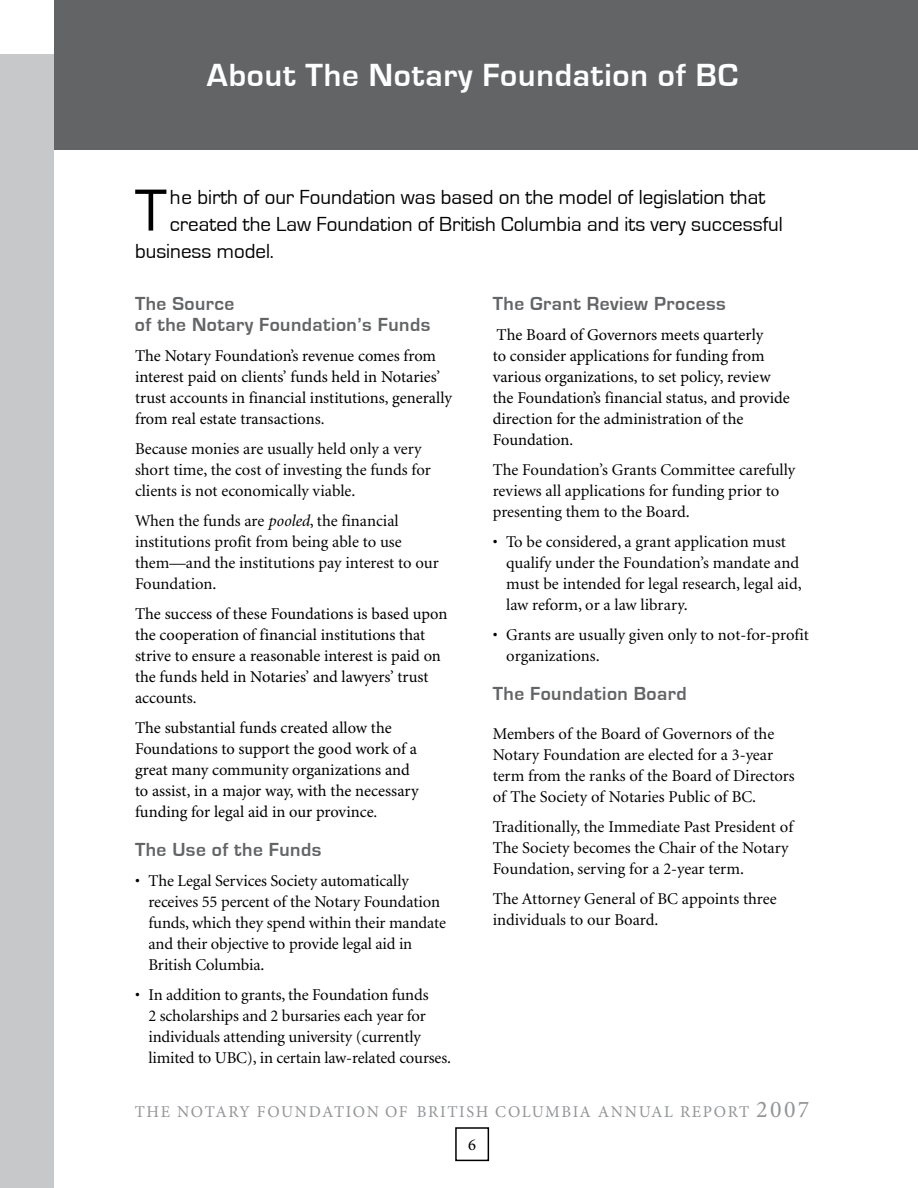
<style>
.page{position:relative;width:918px;height:1188px;background:#fff}
.page>*{position:absolute;margin:0;border:0;box-sizing:border-box;transform-origin:0 0}
.t1{font:61.5px "Eurostile";color:#000}
.t2{font:700 33px "Eurostile";letter-spacing:.025em;color:#fff}
.t3{font:21px "Eurostile";color:#000}
.t4{font:700 19.5px/21px "Eurostile";letter-spacing:.025em;color:#636466}
.t5{font:16.5px/21px "Minion";color:#000}
.t6{font:16.5px/21px "Minion Pro";color:#000}
.t7{font:16.5px "Minion Pro";letter-spacing:.1em;color:#939598}
.s1{font-style:italic}
.s2{font-size:24px}
</style>
<div class="page">
<div style="left:0;top:54px;width:54px;height:1134px;background:#c6c8ca"></div>
<div style="left:455px;top:1127px;width:34px;height:34px;border:2px solid #000"></div>
<div style="left:54px;top:0;width:864px;height:150px;background:#636466"></div>
<h2 class="t2" style="left:207px;top:57px;width:533px">About The Notary Foundation of BC</h2>
<h1 class="t1" style="left:135px;top:177px;width:33px">T</h1>
<p class="t3" style="left:170px;top:185px;width:597px">he birth of our Foundation was based on the model of legislation that</p>
<p class="t3" style="left:170px;top:212px;width:615px">created the Law Foundation of British Columbia and its very successful</p>
<p class="t3" style="left:135px;top:239px;width:141px">business model.</p>
<p class="t4" style="left:493px;top:293px;width:235px">The Grant Review Process</p>
<p class="t6" style="left:493px;top:325px;width:299px">The Board of Governors meets quarterly<br>to consider applications for funding from various organizations, to set policy, review the Foundation’s financial status, and provide direction for the administration of the Foundation.</p>
<p class="t5" style="left:493px;top:460px;width:304px">The Foundation’s Grants Committee carefully reviews all applications for funding prior to presenting them to the Board.</p>
<p class="t5" style="left:506px;top:532px;width:297px;text-indent:-14px">• To be considered, a grant application must qualify under the Foundation’s mandate and must be intended for legal research, legal aid, law reform, or a law library.</p>
<p class="t5" style="left:506px;top:625px;width:304px;text-indent:-13px">• Grants are usually given only to not-for-profit organizations.</p>
<p class="t4" style="left:493px;top:683px;width:196px">The Foundation Board</p>
<p class="t5" style="left:493px;top:724px;width:304px">Members of the Board of Governors of the Notary Foundation are elected for a 3-year term from the ranks of the Board of Directors of The Society of Notaries Public of BC.</p>
<p class="t5" style="left:493px;top:817px;width:302px">Traditionally, the Immediate Past President of<br>The Society becomes the Chair of the Notary<br>Foundation, serving for a 2-year term.</p>
<p class="t5" style="left:493px;top:889px;width:285px">The Attorney General of BC appoints three individuals to our Board.</p>
<p class="t4" style="left:135px;top:293px;width:297px">The Source<br>of the Notary Foundation’s Funds</p>
<p class="t6" style="left:135px;top:346px;width:319px">The Notary Foundation’s revenue comes from interest paid on clients’ funds held in Notaries’ trust accounts in financial institutions, generally from real estate transactions.</p>
<p class="t5" style="left:135px;top:439px;width:297px">Because monies are usually held only a very short time, the cost of investing the funds for clients is not economically viable.</p>
<p class="t5" style="left:135px;top:511px;width:305px">When the funds are <span class="s1">pooled</span>, the financial institutions profit from being able to use them—and the institutions pay interest to our Foundation.</p>
<p class="t6" style="left:135px;top:604px;width:314px">The success of these Foundations is based upon the cooperation of financial institutions that strive to ensure a reasonable interest is paid on the funds held in Notaries’ and lawyers’ trust accounts.</p>
<p class="t6" style="left:135px;top:718px;width:285px">The substantial funds created allow the Foundations to support the good work of a great many community organizations and to assist, in a major way, with the necessary funding for legal aid in our province.</p>
<p class="t4" style="left:135px;top:839px;width:188px">The Use of the Funds</p>
<p class="t5" style="left:148px;top:871px;width:299px;text-indent:-14px">• The Legal Services Society automatically receives 55 percent of the Notary Foundation funds, which they spend within their mandate and their objective to provide legal aid in British Columbia.</p>
<p class="t5" style="left:148px;top:985px;width:304px;text-indent:-13px">• In addition to grants, the Foundation funds<br>2 scholarships and 2 bursaries each year for individuals attending university (currently limited to UBC), in certain law-related courses.</p>
<p class="t7" style="left:135px;top:1102px;width:477px">The Notary Foundation of British Columbia Ann</p>
<p class="t7" style="left:639px;top:1102px;width:172px">ual Report <span class="s2">2007</span></p>
</div>
